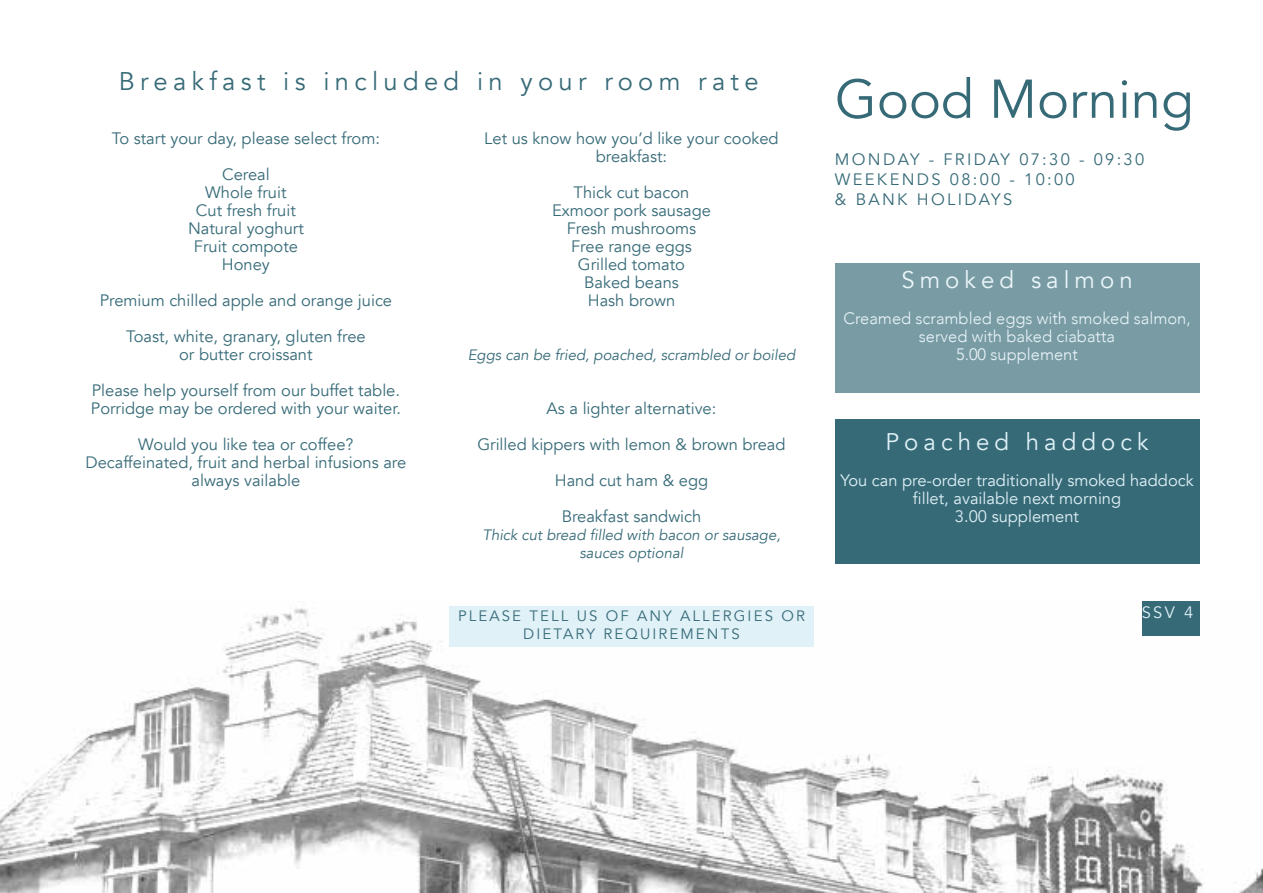
<style>
.page{position:relative;width:1263px;height:893px;background:#fff}
.page>*{position:absolute;margin:0;border:0;box-sizing:border-box;transform-origin:0 0}
.t1{font:54px "Avenir";color:#366a77}
.t2{font:25.5px "Avenir";letter-spacing:.21em;color:#366a77}
.t3{font:24px "Avenir";letter-spacing:.21em;color:#e0f1f8}
.t4{font:16.5px/18px "Avenir";color:#366a77;text-align:center}
.t5{font:16.5px/18px "Avenir";color:#e0f1f8;text-align:center}
.t6{font:300 16.5px/18px "Avenir";color:#e0f1f8;text-align:center}
.t7{font:16.5px/19.8px "Avenir";letter-spacing:.14em;color:#366a77}
.t8{font:italic 15px/18px "Avenir";color:#366a77;text-align:center}
.t9{font:15px/18px "Avenir";letter-spacing:.14em;color:#366a77;text-align:center}
</style>
<div class="page">
<img style="left:0;top:601px;width:1263px;height:292px">
<div style="left:835px;top:264px;width:364px;height:129px;background:#799ba4"></div>
<div style="left:449px;top:606px;width:365px;height:40px;background:#e0f1f8"></div>
<div style="left:1142px;top:602px;width:57px;height:34px;background:#366a77"></div>
<div style="left:835px;top:419px;width:364px;height:144px;background:#366a77"></div>
<h2 class="t2" style="left:119px;top:66px;width:641px">Breakfast is included in your room rate</h2>
<p class="t4" style="left:112px;top:121px;width:270px;line-height:36px">To start your day, please select from:<br>Cereal</p>
<p class="t4" style="left:188px;top:184px;width:117px">Whole fruit<br>Cut fresh fruit<br>Natural yoghurt<br>Fruit compote<br>Honey</p>
<p class="t4" style="left:100px;top:283px;width:294px;line-height:36px">Premium chilled apple and orange juice<br>Toast, white, granary, gluten free</p>
<p class="t4" style="left:92px;top:337px;width:310px;line-height:36px">or butter croissant<br>Please help yourself from our buffet table.</p>
<p class="t4" style="left:91px;top:391px;width:312px;line-height:36px">Porridge may be ordered with your waiter.<br>Would you like tea or coffee?</p>
<p class="t4" style="left:85px;top:454px;width:322px">Decaffeinated, fruit and herbal infusions are always vailable</p>
<p class="t4" style="left:484px;top:130px;width:296px">Let us know how you’d like your cooked breakfast:</p>
<p class="t4" style="left:552px;top:184px;width:160px">Thick cut bacon<br>Exmoor pork sausage<br>Fresh mushrooms<br>Free range eggs<br>Grilled tomato<br>Baked beans<br>Hash brown</p>
<p class="t8" style="left:468px;top:346px;width:329px">Eggs can be fried, poached, scrambled or boiled</p>
<p class="t4" style="left:477px;top:391px;width:310px;line-height:36px">As a lighter alternative:<br>Grilled kippers with lemon &amp; brown bread<br>Hand cut ham &amp; egg<br>Breakfast sandwich</p>
<p class="t8" style="left:482px;top:526px;width:300px">Thick cut bread filled with bacon or sausage, sauces optional</p>
<p class="t9" style="left:458px;top:607px;width:348px">PLEASE TELL US OF ANY ALLERGIES OR<br>DIETARY REQUIREMENTS</p>
<h1 class="t1" style="left:835px;top:67px;width:361px">Good Morning</h1>
<p class="t7" style="left:835px;top:150px;width:311px">MONDAY - FRIDAY 07:30 - 09:30<br>WEEKENDS 08:00 - 10:00<br>&amp; BANK HOLIDAYS</p>
<h3 class="t3" style="left:901px;top:265px;width:233px">Smoked salmon</h3>
<p class="t6" style="left:843px;top:309px;width:349px">Creamed scrambled eggs with smoked salmon, served with baked ciabatta<br>5.00 supplement</p>
<h3 class="t3" style="left:885px;top:427px;width:265px">Poached haddock</h3>
<p class="t5" style="left:840px;top:472px;width:355px">You can pre-order traditionally smoked haddock fillet, available next morning<br>3.00 supplement</p>
<p class="t5" style="left:1142px;top:604px;width:53px">SSV 4</p>
</div>
